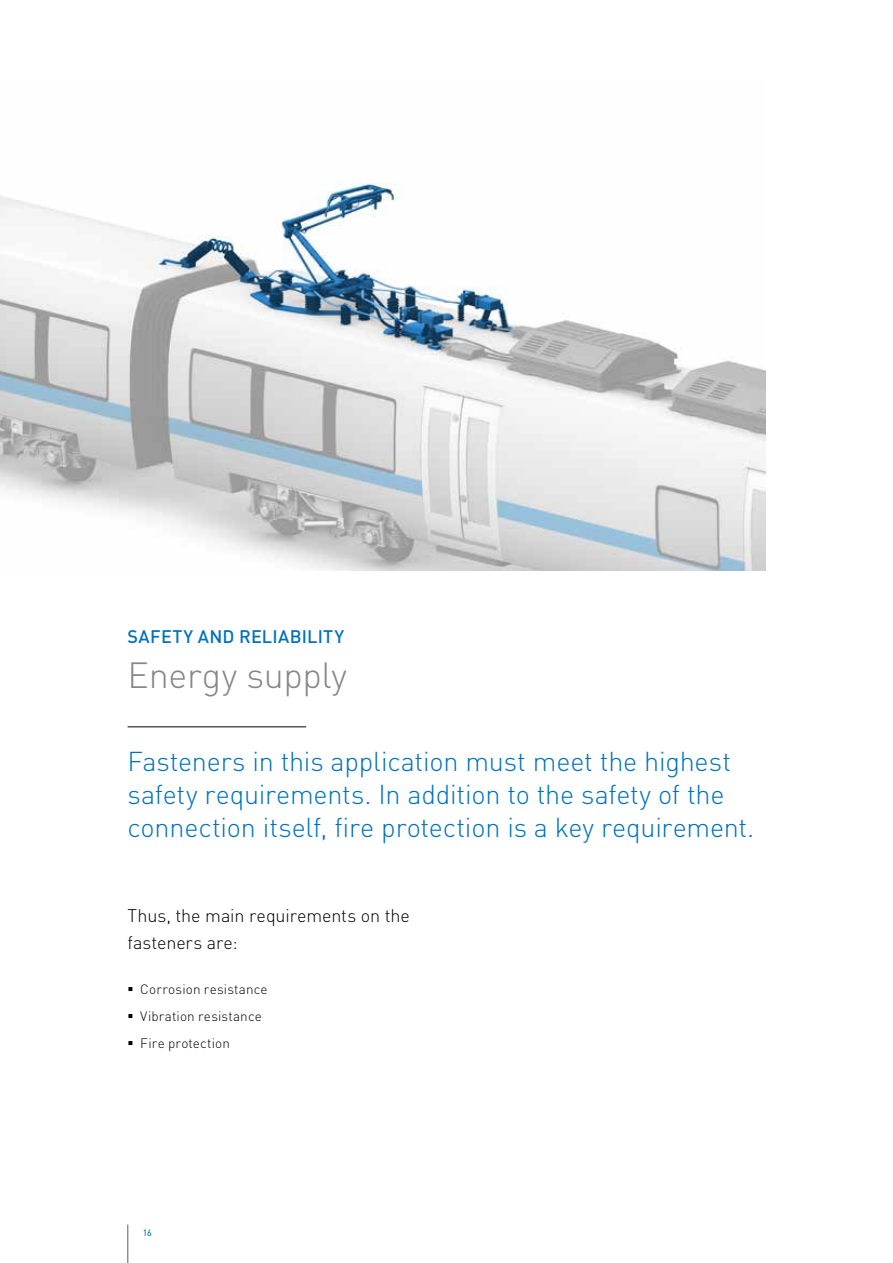
<style>
.page{position:relative;width:893px;height:1263px;background:#fff}
.page>*{position:absolute;margin:0;border:0;box-sizing:border-box;transform-origin:0 0}
.t1{font:300 36px "DINOT";letter-spacing:-.01em;color:#878787}
.t2{font:300 27px/33px "DINOT";letter-spacing:-.01em;color:#0072bb}
.t3{font:300 18px/27px "DINOT";letter-spacing:-.005em;color:#000}
.t4{font:500 18px "DINOT";letter-spacing:.015em;color:#0072bb}
.t5{font:300 13.5px "DINOT";letter-spacing:.01em;color:#000}
.t6{font:300 9px "DINOT";color:#0072bb}
</style>
<div class="page">
<img style="left:0;top:183px;width:765px;height:388px">
<hr style="left:127px;top:1225px;width:1px;height:38px;background:#878787">
<hr style="left:128px;top:726px;width:178px;height:1px;background:#000">
<p class="t4" style="left:128px;top:624px;width:218px">SAFETY AND RELIABILITY</p>
<h1 class="t1" style="left:128px;top:650px;width:221px">Energy supply</h1>
<p class="t2" style="left:128px;top:743px;width:628px">Fasteners in this application must meet the highest safety requirements. In addition to the safety of the connection itself, fire protection is a key requirement.</p>
<p class="t3" style="left:128px;top:901px;width:284px">Thus, the main requirements on the fasteners are:</p>
<p class="t5" style="left:128px;top:980px;width:142px">▪ Corrosion resistance</p>
<p class="t5" style="left:128px;top:1007px;width:136px">▪ Vibration resistance</p>
<p class="t5" style="left:128px;top:1034px;width:104px">▪ Fire protection</p>
<p class="t6" style="left:143px;top:1227px;width:11px">16</p>
</div>
